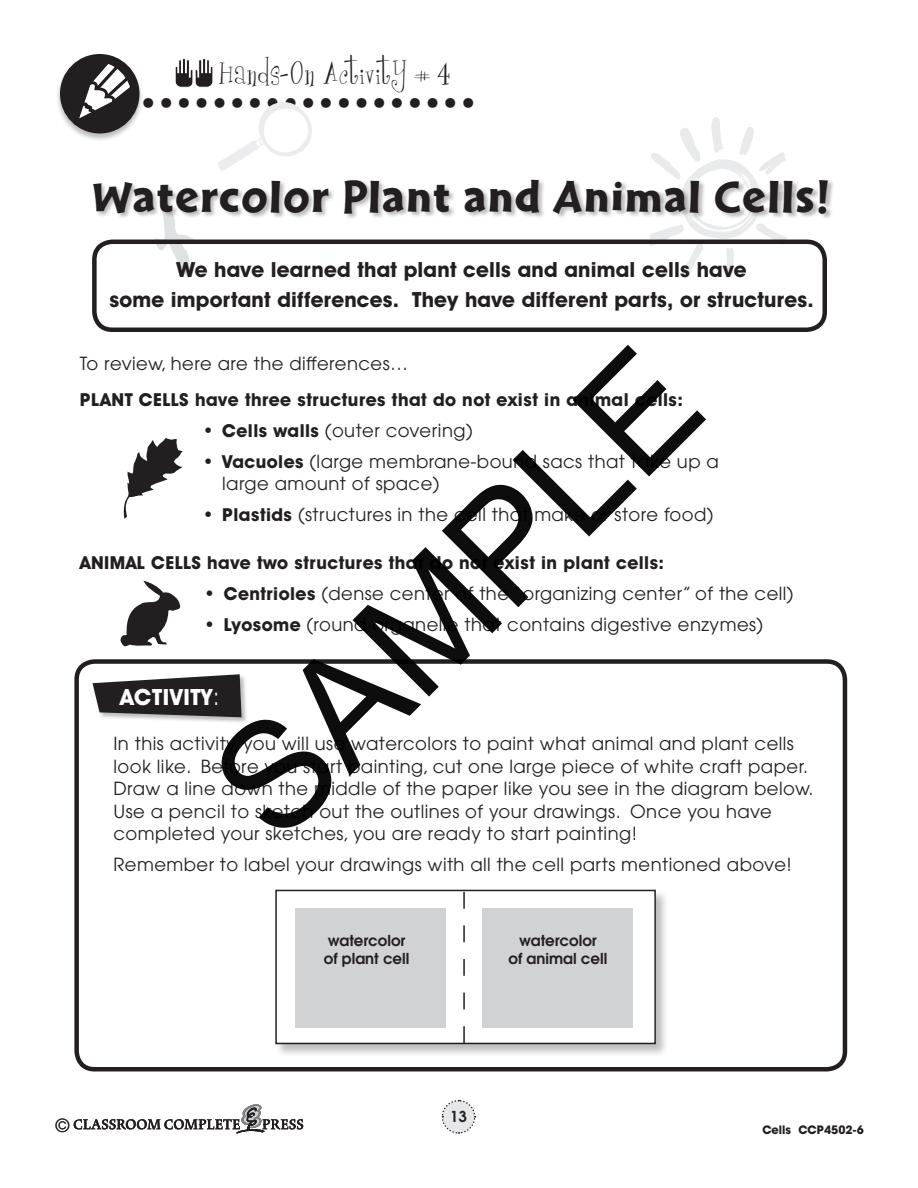
<style>
.page{position:relative;width:918px;height:1188px;background:#fff}
.page>*{position:absolute;margin:0;border:0;box-sizing:border-box;transform-origin:0 0}
.t1{font:151.05px "Arial";color:rgb(0 0 0/.95)}
.t2{font:46.5px "Cal Sans Heavy KB";letter-spacing:.035em;color:#231f20}
.t3{font:700 42px "Futura";color:#231f20}
.t4{font:39px "Girlsare Weird";color:#231f20}
.t5{font:31.5px "Girlsare Weird";letter-spacing:.03em;color:#231f20}
.Bold_Question_Style{font:700 22.5px "Avant Garde IT Cby BT";letter-spacing:.025em;color:#fff}
.Question_Style{font:700 21px "Avant Garde IT Cby BT";letter-spacing:.01em;color:#231f20}
.Bold_Question_Style-2{font:18px/22.5px "Avant Garde";letter-spacing:.025em;color:#231f20}
.Bold_Question_Style-3{font:700 18px "Avant Garde IT Cby BT";letter-spacing:.025em;color:#231f20}
.t6{font:600 15px "Avant Garde";color:#231f20}
.t7{font:700 12px "Avant Garde IT Cby BT";color:#231f20}
.s1{font-family:"Avant Garde IT Cby BT";font-weight:700}
.s2{font-family:"Avant Garde";font-weight:400}
</style>
<div class="page">
<svg style="left:441px;top:1099px;width:35px;height:35px"></svg>
<svg style="left:175px;top:58px;width:38px;height:30px"></svg>
<div style="left:55px;top:54px;width:89px;height:89px;background:#231f20;opacity:.3"></div>
<div style="left:60px;top:54px;width:80px;height:80px;background:#231f20;border-radius:50%"></div>
<svg style="left:73px;top:54px;width:67px;height:71px"></svg>
<svg style="left:74px;top:1104px;width:229px;height:29px"></svg>
<div style="left:92px;top:674px;width:156px;height:50px;background:#231f20;opacity:.3"></div>
<svg style="left:93px;top:674px;width:149px;height:43px"></svg>
<svg style="left:642px;top:117px;width:153px;height:162px"></svg>
<svg style="left:218px;top:102px;width:94px;height:69px"></svg>
<svg style="left:155px;top:220px;width:41px;height:58px"></svg>
<div style="left:74px;top:659px;width:773px;height:412px;border:4px solid #231f20;border-radius:18px"></div>
<div style="left:92px;top:179px;width:742px;height:41px;background:#231f20;opacity:.3"></div>
<div style="left:92px;top:240px;width:735px;height:92px;border:4px solid #231f20;border-radius:18px"></div>
<svg style="left:121px;top:581px;width:59px;height:66px"></svg>
<svg style="left:123px;top:438px;width:60px;height:81px"></svg>
<div style="left:274px;top:889px;width:395px;height:168px;background:#231f20;opacity:.3"></div>
<div style="left:276px;top:890px;width:379px;height:153px;background:#fff"></div>
<div style="left:275px;top:890px;width:381px;height:154px;border:2px solid #231f20"></div>
<svg style="left:463px;top:892px;width:2px;height:151px"></svg>
<div style="left:483px;top:908px;width:150px;height:120px;background:#d1d2d4"></div>
<div style="left:296px;top:908px;width:150px;height:120px;background:#d1d2d4"></div>
<h3 class="t5" style="left:220px;top:54px;width:212px">Hands-On ActivitY #</h3>
<p class="t4" style="left:437px;top:49px;width:15px">4</p>
<h3 class="t3" style="left:141px;top:63px;width:336px">...................</h3>
<p class="t2" style="left:92px;top:169px;width:738px">Watercolor Plant and Animal Cells!</p>
<p class="Question_Style" style="left:176px;top:257px;width:572px">We have learned that plant cells and animal cells have</p>
<p class="Question_Style" style="left:109px;top:287px;width:706px">some important differences. They have different parts, or structures.</p>
<h1 class="t1" style="left:181px;top:749px;width:614px;rotate:-45deg">SAMPLE</h1>
<p class="Bold_Question_Style-2" style="left:80px;top:353px;width:330px">To review, here are the differences…</p>
<p class="Bold_Question_Style-3" style="left:80px;top:388px;width:605px">PLANT CELLS have three structures that do not exist in animal cells:</p>
<p class="Bold_Question_Style-2" style="left:203px;top:419px;width:271px">• <span class="s1">Cells walls</span> (outer covering)</p>
<p class="Bold_Question_Style-2" style="left:222px;top:450px;width:498px;text-indent:-19px">• <span class="s1">Vacuoles</span> (large membrane-bound sacs that take up a large amount of space)</p>
<p class="Bold_Question_Style-2" style="left:203px;top:503px;width:512px">• <span class="s1">Plastids</span> (structures in the cell that make or store food)</p>
<p class="Bold_Question_Style-3" style="left:80px;top:552px;width:586px">ANIMAL CELLS have two structures that do not exist in plant cells:</p>
<p class="Bold_Question_Style-2" style="left:204px;top:582px;width:591px">• <span class="s1">Centrioles</span> (dense center of the “organizing center” of the cell)</p>
<p class="Bold_Question_Style-2" style="left:204px;top:613px;width:561px">• <span class="s1">Lyosome</span> (round organelle that contains digestive enzymes)</p>
<p class="Bold_Question_Style" style="left:120px;top:684px;width:101px">ACTIVITY<span class="s2">:</span></p>
<p class="Bold_Question_Style-2" style="left:113px;top:733px;width:702px">In this activity, you will use watercolors to paint what animal and plant cells look like. Before you start painting, cut one large piece of white craft paper.<br>Draw a line down the middle of the paper like you see in the diagram below.<br>Use a pencil to sketch out the outlines of your drawings. Once you have completed your sketches, you are ready to start painting!</p>
<p class="Bold_Question_Style-2" style="left:113px;top:854px;width:680px">Remember to label your drawings with all the cell parts mentioned above!</p>
<p class="t6" style="left:328px;top:931px;width:79px">watercolor</p>
<p class="t6" style="left:324px;top:949px;width:87px">of plant cell</p>
<p class="t6" style="left:519px;top:931px;width:79px">watercolor</p>
<p class="t6" style="left:509px;top:949px;width:100px">of animal cell</p>
<p class="Bold_Question_Style-2" style="left:56px;top:1114px;width:15px">©</p>
<p class="t6" style="left:450px;top:1107px;width:18px">13</p>
<p class="t7" style="left:762px;top:1122px;width:103px">Cells CCP4502-6</p>
</div>
